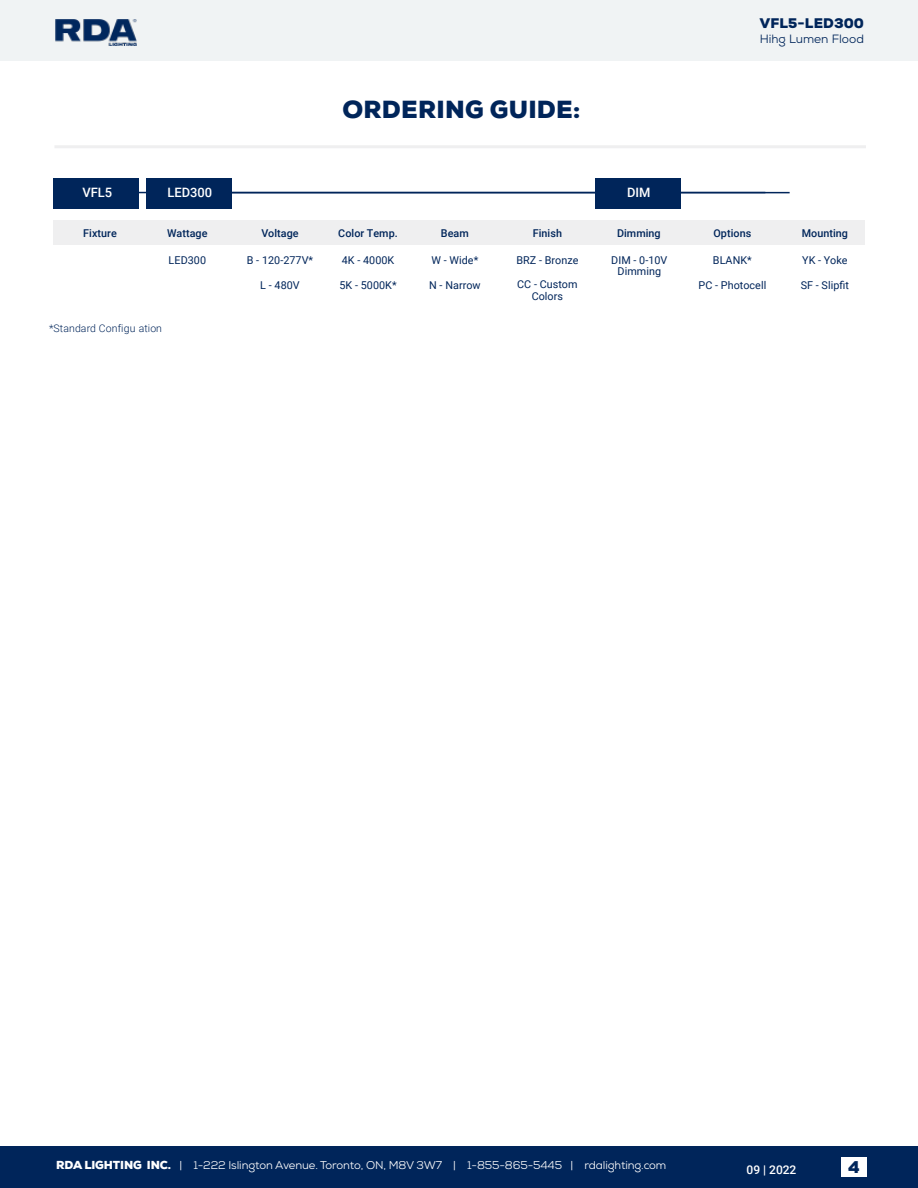
<style>
.page{position:relative;width:918px;height:1188px;background:#fff}
.page>*{position:absolute;margin:0;border:0;box-sizing:border-box;transform-origin:0 0}
.t1{font:900 24px "Nexa";letter-spacing:.01em;color:#00255a}
.t2{font:900 16.5px "Nexa";color:#00255a}
.t3{font:900 13.5px "Nexa";letter-spacing:.01em;color:#00255a}
.t4{font:500 12.9px "Roboto";color:#fff}
.t5{font:12px "Nexa";color:#00255a}
.t6{font:500 12px "Roboto";color:#fff}
.t7{font:11.25px "Nexa";letter-spacing:-.01em;color:#fff}
.t8{font:10.8px/11.9px "Roboto";letter-spacing:.005em;color:#00255a;text-align:center}
.t9{font:500 10.8px "Roboto";letter-spacing:.005em;color:#00255a}
.t10{font:300 10.5px "Roboto";letter-spacing:.01em;color:#00255a}
.s1{font-weight:900}
</style>
<div class="page">
<div style="left:0;top:1147px;width:918px;height:41px;background:#00255a"></div>
<div style="left:0;top:0;width:918px;height:61px;background:#f0f3f4"></div>
<div style="left:841px;top:1158px;width:26px;height:19px;background:#fff"></div>
<img style="left:56px;top:19px;width:81px;height:27px">
<div style="left:54px;top:145px;width:812px;height:3px;border:2px solid #efeff0"></div>
<hr style="left:58px;top:192px;width:707px;height:1px;background:#00255a">
<hr style="left:159px;top:192px;width:631px;height:1px;background:#00255a">
<div style="left:595px;top:178px;width:85px;height:30px;background:#00255a"></div>
<div style="left:146px;top:178px;width:85px;height:30px;background:#00255a"></div>
<div style="left:53px;top:178px;width:86px;height:30px;background:#00255a"></div>
<div style="left:53px;top:220px;width:811px;height:25px;background:#efeff0"></div>
<h1 class="t1" style="left:343px;top:94px;width:240px">ORDERING GUIDE:</h1>
<p class="t3" style="left:760px;top:14px;width:106px">VFL5-LED300</p>
<p class="t5" style="left:760px;top:31px;width:106px">Hihg Lumen Flood</p>
<p class="t4" style="left:82px;top:184px;width:31px">VFL5</p>
<p class="t4" style="left:167px;top:184px;width:46px">LED300</p>
<p class="t4" style="left:627px;top:184px;width:25px">DIM</p>
<p class="t9" style="left:83px;top:226px;width:35px">Fixture</p>
<p class="t9" style="left:167px;top:226px;width:42px">Wattage</p>
<p class="t8" style="left:169px;top:254px;width:39px">LED300</p>
<p class="t9" style="left:533px;top:225px;width:31px">Finish</p>
<p class="t8" style="left:516px;top:254px;width:64px">BRZ - Bronze</p>
<p class="t8" style="left:517px;top:278px;width:62px">CC - Custom<br>Colors</p>
<p class="t9" style="left:338px;top:226px;width:61px">Color Temp.</p>
<p class="t9" style="left:441px;top:226px;width:29px">Beam</p>
<p class="t9" style="left:713px;top:226px;width:39px">Options</p>
<p class="t9" style="left:802px;top:226px;width:48px">Mounting</p>
<p class="t8" style="left:342px;top:254px;width:54px">4K - 4000K</p>
<p class="t8" style="left:339px;top:279px;width:59px">5K - 5000K*</p>
<p class="t9" style="left:261px;top:226px;width:39px">Voltage</p>
<p class="t8" style="left:247px;top:254px;width:68px">B - 120-277V*</p>
<p class="t8" style="left:260px;top:278px;width:41px">L - 480V</p>
<p class="t9" style="left:617px;top:226px;width:45px">Dimming</p>
<p class="t8" style="left:611px;top:254px;width:58px">DIM - 0-10V<br>Dimming</p>
<p class="t8" style="left:431px;top:254px;width:48px">W - Wide*</p>
<p class="t8" style="left:429px;top:279px;width:53px">N - Narrow</p>
<p class="t8" style="left:802px;top:254px;width:47px">YK - Yoke</p>
<p class="t8" style="left:801px;top:279px;width:50px">SF - Slipfit</p>
<p class="t8" style="left:713px;top:254px;width:41px">BLANK*</p>
<p class="t8" style="left:698px;top:279px;width:69px">PC - Photocell</p>
<p class="t10" style="left:49px;top:321px;width:115px">*Standard Configu ation</p>
<p class="t7" style="left:56px;top:1158px;width:612px"><span class="s1">RDA LIGHTING INC.</span> | 1-222 Islington Avenue. Toronto, ON, M8V 3W7 | 1-855-865-5445 | rdalighting.com</p>
<p class="t6" style="left:747px;top:1161px;width:51px">09 | 2022</p>
<h2 class="t2" style="left:848px;top:1156px;width:13px">4</h2>
</div>
